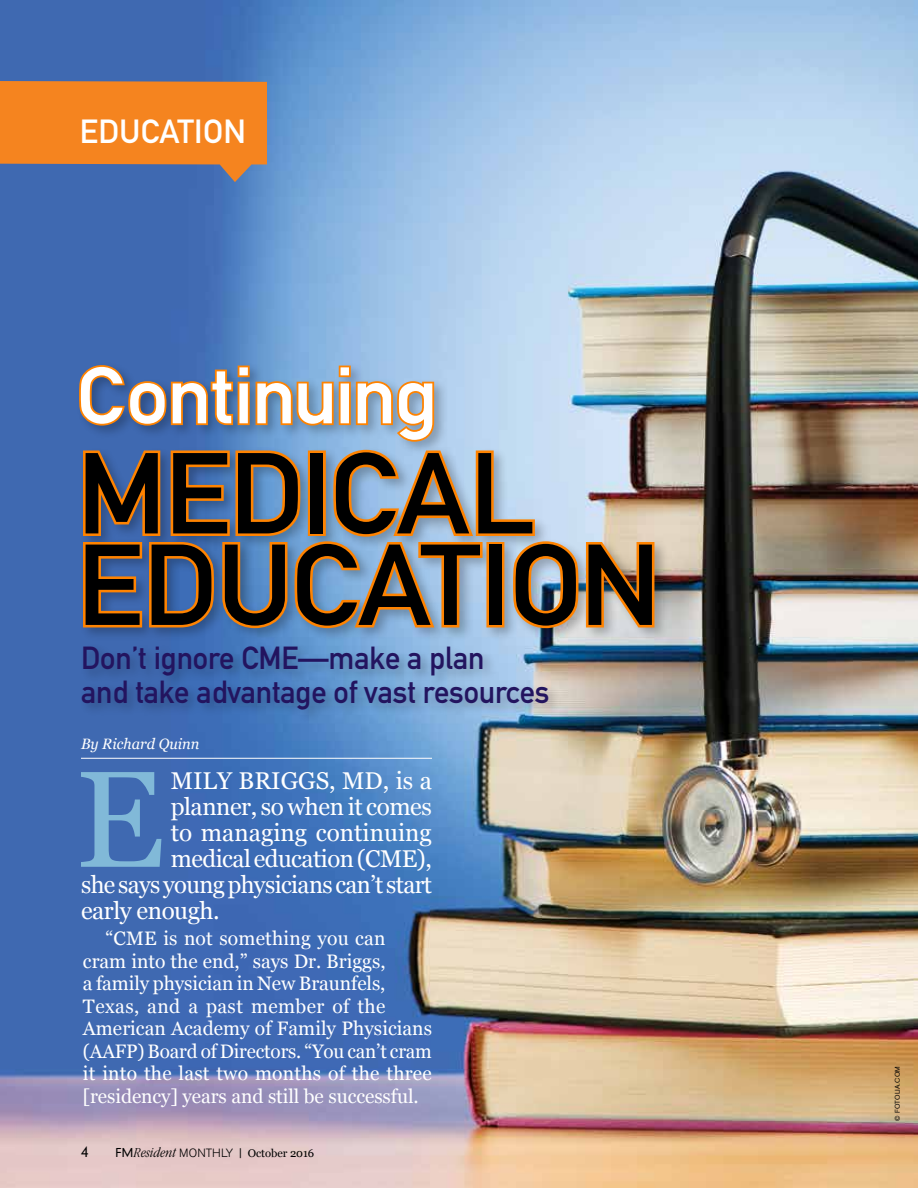
<style>
.page{position:relative;width:918px;height:1188px;background:#fff}
.page>*{position:absolute;margin:0;border:0;box-sizing:border-box;transform-origin:0 0}
.t1{font:136.65px "Georgia";color:#81b9d8}
.t2{font:112.95px/91.5px "DIN Mittelschrift";letter-spacing:-.01em;color:#000;scale:1.05 1}
.t3{font:78.6px "DIN Mittelschrift";letter-spacing:-.02em;color:#fff;scale:1.05 1}
.t4{font:33px "DIN Mittelschrift";letter-spacing:.01em;color:#fff}
.t5{font:31.5px/33.6px "DIN Mittelschrift";letter-spacing:-.005em;color:#23145f}
.t6{font:24.3px "Georgia";letter-spacing:-.02em;color:#fff}
.t7{font:24.3px "Georgia";color:#fff}
.t8{font:19.5px/22.5px "Georgia";color:#fff}
.t9{font:italic 15px "Georgia";color:#fff}
.t10{font:300 14.25px "DIN Neuzeit Grotesk";color:#000}
.t11{font:11.1px "Georgia";letter-spacing:-.005em;color:#000}
.t12{font:6.75px "Akzidenz Grotesk";color:#000}
.s1{font-family:"DIN Neuzeit Grotesk";font-weight:300;font-size:11.85px}
.s2{font-family:"ITC Garamond MM It 300 400";font-size:14.1px}
.s3{font-family:"Akzidenz Grotesk BE";font-weight:300;font-size:11.85px}
.s4{font-weight:700;font-size:10.35px}
</style>
<div class="page">
<img style="left:0;top:0;width:918px;height:1188px">
<svg style="left:0;top:81px;width:267px;height:101px;background:#d67f38"></svg>
<div style="left:76px;top:361px;width:593px;height:362px;background:#000;opacity:.25"></div>
<img style="left:77px;top:363px;width:580px;height:268px">
<hr style="left:81px;top:758px;width:351px;height:1px;background:#fff">
<h3 class="t4" style="left:80px;top:112px;width:168px">EDUCATION</h3>
<h3 class="t3" style="left:77px;top:350px;width:345px">Continuing</h3>
<h2 class="t2" style="left:77px;top:449px;width:558px">MEDICAL<br>EDUCATION</h2>
<h3 class="t5" style="left:81px;top:641px;width:470px">Don’t ignore CME—make a plan<br>and take advantage of vast resources</h3>
<p class="t9" style="left:81px;top:733px;width:120px">By Richard Quinn</p>
<h1 class="t1" style="left:75px;top:720px;width:91px">E</h1>
<p class="t6" style="left:171px;top:763px;width:263px">MILY BRIGGS, MD, is a</p>
<p class="t6" style="left:171px;top:789px;width:263px">planner, so when it comes</p>
<p class="t7" style="left:171px;top:815px;width:263px">to managing continuing</p>
<p class="t6" style="left:171px;top:841px;width:262px">medical education (CME),</p>
<p class="t6" style="left:81px;top:867px;width:353px">she says young physicians can’t start</p>
<p class="t6" style="left:81px;top:893px;width:140px">early enough.</p>
<p class="t8" style="left:83px;top:926px;width:351px;text-indent:22px">“CME is not something you can cram into the end,” says Dr. Briggs,<br>a family physician in New Braunfels, Texas, and a past member of the American Academy of Family Physicians (AAFP) Board of Directors. “You can’t cram it into the last two months of the three [residency] years and still be successful.</p>
<p class="t10" style="left:81px;top:1144px;width:9px">4</p>
<p class="t11" style="left:116px;top:1145px;width:200px"><span class="s1">FM</span><span class="s2">Resident</span> <span class="s3">MONTHLY</span> <span class="s4">|</span> October 2016</p>
<p class="t12" style="left:894px;top:1120px;width:56px;rotate:-90deg">© FOTOLIA.COM</p>
</div>
